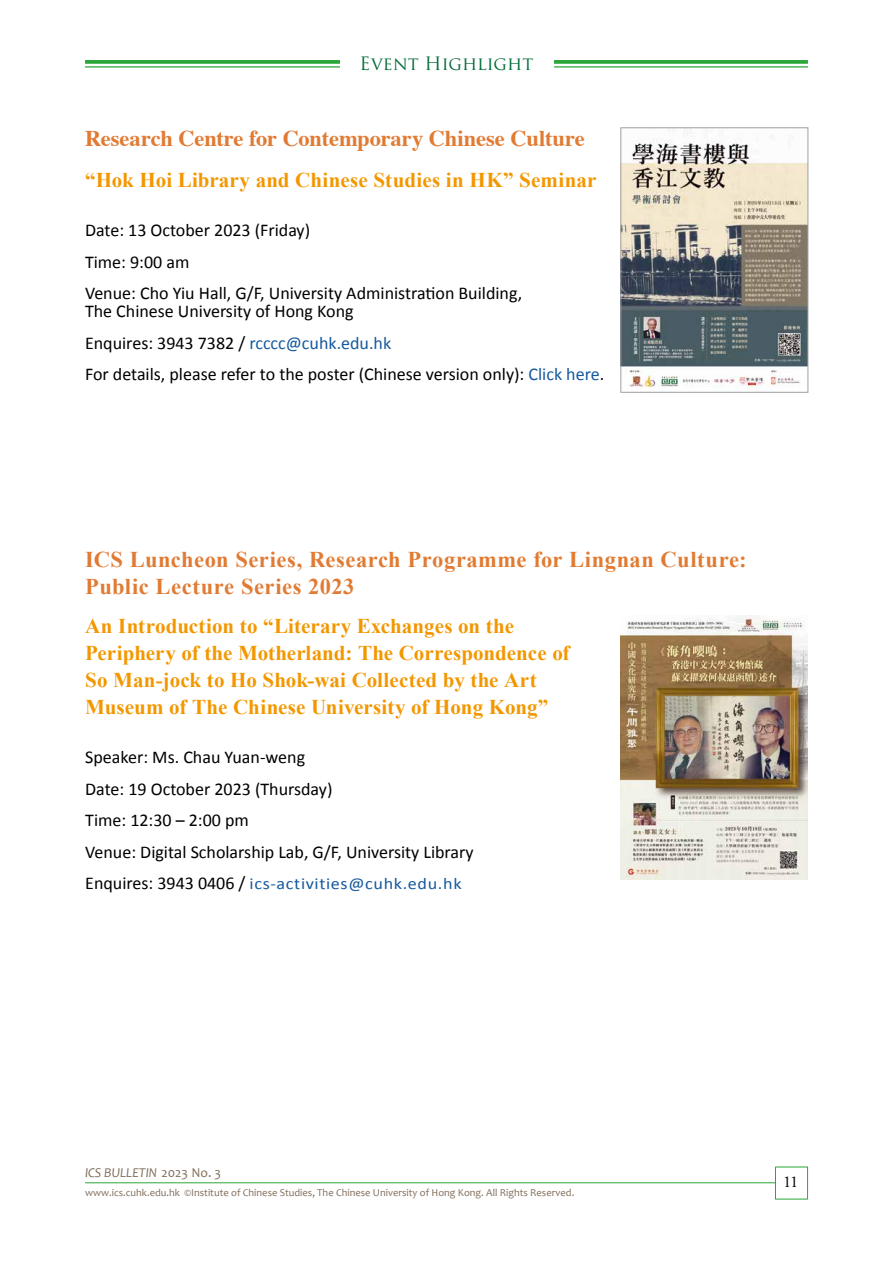
<style>
.page{position:relative;width:893px;height:1263px;background:#fff}
.page>*{position:absolute;margin:0;border:0;box-sizing:border-box;transform-origin:0 0}
.t1{font:700 22.5px/27px "Times New Roman";letter-spacing:.02em;color:#e17b33}
.t2{font:700 22.5px "Times";letter-spacing:-.01em;color:#e17b33}
.t3{font:700 21px/27px "Times New Roman";letter-spacing:.005em;color:#f39700}
.t4{font:18px/31.5px "Calibri";color:#000}
.t5{font:18px "Trajan Pro";color:#046c38}
.t6{font:16.5px "Calibri";letter-spacing:.035em;color:#15599f;scale:1.1 1}
.t7{font:16.5px "Adobe Garamond Pro";color:#000}
.t8{font:italic 13.5px "Candara";color:#816d5a}
.t9{font:10.5px "Candara";color:#816d5a}
.s1{color:#15599f}
.s2{font-size:18px;color:#000}
.s3{font-style:normal}
</style>
<div class="page">
<div style="left:775px;top:1166px;width:33px;height:33px;background:#fff;border:1px solid #2aa738"></div>
<hr style="left:85px;top:1182px;width:690px;height:1px;background:#2aa738">
<svg style="left:85px;top:60px;width:723px;height:4px;background:#37ac44"></svg>
<hr style="left:85px;top:66px;width:723px;height:2px;background:#2aa738">
<div style="left:340px;top:54px;width:213px;height:27px;background:#fff"></div>
<img style="left:623px;top:130px;width:183px;height:260px">
<div style="left:621px;top:128px;width:187px;height:264px;border:1px solid #9fa0a0"></div>
<img style="left:621px;top:615px;width:187px;height:264px">
<p class="t5" style="left:360px;top:52px;width:175px">Event Highlight</p>
<p class="t2" style="left:85px;top:117px;width:501px">Research Centre for Contemporary Chinese Culture</p>
<p class="t3" style="left:85px;top:166px;width:513px">“Hok Hoi Library and Chinese Studies in HK” Seminar</p>
<p class="t4" style="left:85px;top:215px;width:439px">Date: 13 October 2023 (Friday)<br>Time: 9:00 am<br>Venue: Cho Yiu Hall, G/F, University Administration Building,</p>
<p class="t4" style="left:85px;top:296px;width:521px">The Chinese University of Hong Kong<br>Enquires: 3943 7382 / <span class="s1">rcccc@cuhk.edu.hk<br></span>For details, please refer to the poster (Chinese version only): <span class="s1">Click here</span>.</p>
<p class="t1" style="left:85px;top:546px;width:663px">ICS Luncheon Series, Research Programme for Lingnan Culture:<br>Public Lecture Series 2023</p>
<p class="t3" style="left:85px;top:611px;width:486px">An Introduction to “Literary Exchanges on the Periphery of the Motherland: The Correspondence of So Man-jock to Ho Shok-wai Collected by the Art Museum of The Chinese University of Hong Kong”</p>
<p class="t4" style="left:85px;top:741px;width:390px">Speaker: Ms. Chau Yuan-weng<br>Date: 19 October 2023 (Thursday)<br>Time: 12:30 – 2:00 pm<br>Venue: Digital Scholarship Lab, G/F, University Library</p>
<p class="t6" style="left:85px;top:873px;width:344px"><span class="s2">Enquires: 3943 0406 /</span> ics-activities@cuhk.edu.hk</p>
<p class="t8" style="left:85px;top:1164px;width:138px">ICS BULLETIN <span class="s3">2023 No. 3</span></p>
<p class="t9" style="left:85px;top:1186px;width:491px">www.ics.cuhk.edu.hk ©Institute of Chinese Studies, The Chinese University of Hong Kong. All Rights Reserved.</p>
<p class="t7" style="left:783px;top:1172px;width:17px">11</p>
</div>
